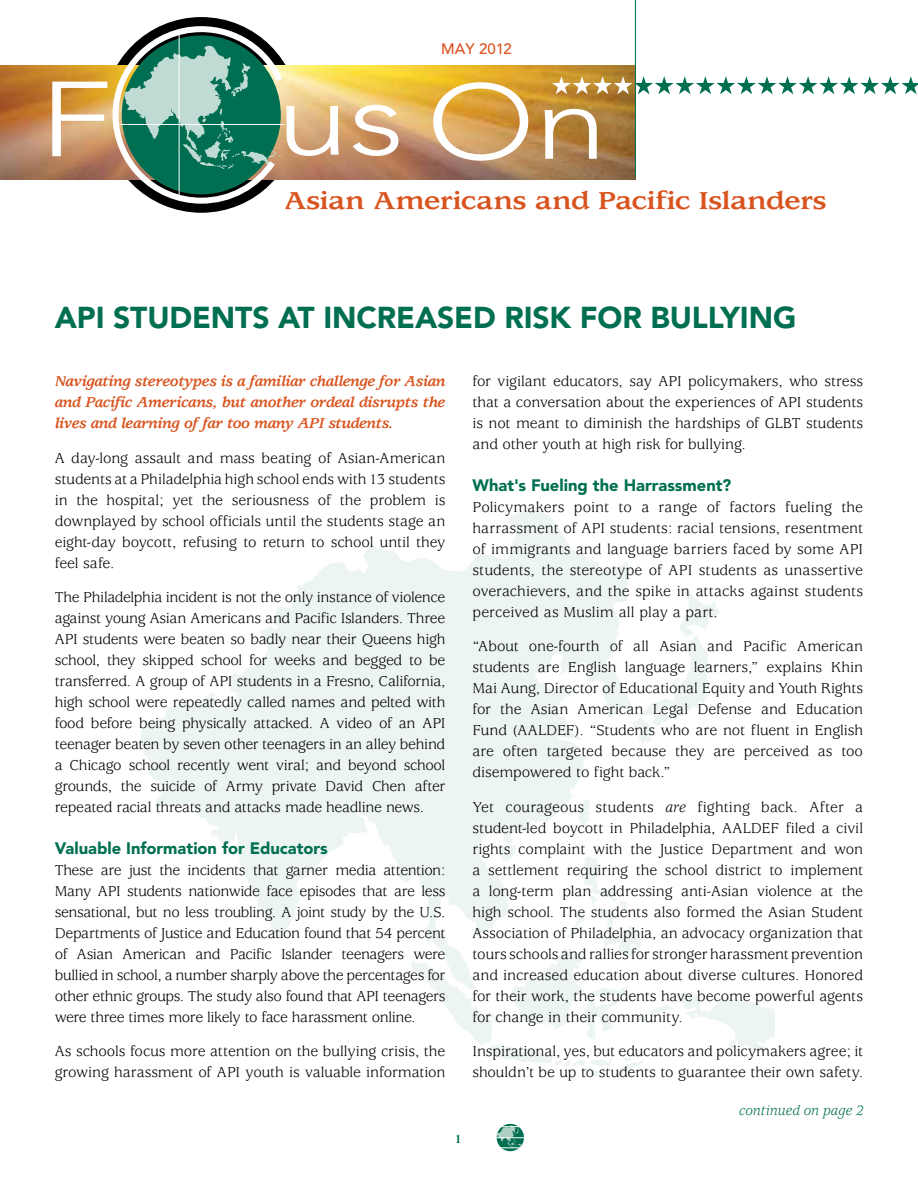
<style>
.page{position:relative;width:918px;height:1188px;background:#fff}
.page>*{position:absolute;margin:0;border:0;box-sizing:border-box;transform-origin:0 0}
.t1{font:900 30px "Avenir";letter-spacing:-.005em;color:#006f51}
.t2{font:700 27px "Usherwood";letter-spacing:-.03em;color:#d9531e;scale:1.23 1}
.t3{font:900 16.5px "Avenir";color:#006f51}
.t4{font:15.75px/21px "Usherwood";letter-spacing:-.01em;color:#000;text-align:justify}
.t5{font:italic 700 15.75px/21px "Usherwood";letter-spacing:-.025em;color:#d9531e;text-align:justify;scale:1.04 1}
.t6{font:italic 15px "Usherwood";color:#006f51}
.t7{font:500 15px "Avenir";color:#d9531e}
.t8{font:700 13.5px "Usherwood";color:#006f51}
.s1{font-style:italic}
</style>
<div class="page">
<svg style="left:436px;top:927px;width:339px;height:149px"></svg>
<svg style="left:141px;top:510px;width:490px;height:480px;fill:#edf5f3"></svg>
<svg style="left:579px;top:799px;width:12px;height:34px"></svg>
<svg style="left:633px;top:591px;width:87px;height:153px"></svg>
<svg style="left:497px;top:1124px;width:27px;height:27px"></svg>
<svg style="left:496px;top:1125px;width:28px;height:23px"></svg>
<img style="left:0;top:65px;width:635px;height:114px">
<svg style="left:552px;top:76px;width:366px;height:18px"></svg>
<svg style="left:433px;top:82px;width:95px;height:79px"></svg>
<svg style="left:545px;top:109px;width:52px;height:50px"></svg>
<svg style="left:353px;top:105px;width:45px;height:51px"></svg>
<svg style="left:52px;top:23px;width:287px;height:184px"></svg>
<hr style="left:179px;top:30px;width:1px;height:169px;background:#fff">
<hr style="left:116px;top:124px;width:168px;height:1px;background:#fff">
<hr style="left:635px;top:0;width:1px;height:177px;background:#006f51">
<p class="t7" style="left:441px;top:41px;width:72px">May 2012</p>
<h2 class="t2" style="left:284px;top:186px;width:442px">Asian Americans and Pacific Islanders</h2>
<h1 class="t1" style="left:55px;top:300px;width:743px">API Students at Increased Risk for Bullying</h1>
<p class="t5" style="left:55px;top:372px;width:377px">Navigating stereotypes is a familiar challenge for Asian and Pacific Americans, but another ordeal disrupts the lives and learning of far too many API students.</p>
<p class="t4" style="left:55px;top:448px;width:392px">A day-long assault and mass beating of Asian-American students at a Philadelphia high school ends with 13 students in the hospital; yet the seriousness of the problem is downplayed by school officials until the students stage an eight-day boycott, refusing to return to school until they feel safe.</p>
<p class="t4" style="left:55px;top:588px;width:392px">The Philadelphia incident is not the only instance of violence against young Asian Americans and Pacific Islanders. Three API students were beaten so badly near their Queens high school, they skipped school for weeks and begged to be transferred. A group of API students in a Fresno, California, high school were repeatedly called names and pelted with food before being physically attacked. A video of an API teenager beaten by seven other teenagers in an alley behind a Chicago school recently went viral; and beyond school grounds, the suicide of Army private David Chen after repeated racial threats and attacks made headline news.</p>
<p class="t3" style="left:55px;top:838px;width:275px">Valuable Information for Educators</p>
<p class="t4" style="left:55px;top:860px;width:392px">These are just the incidents that garner media attention:<br>Many API students nationwide face episodes that are less sensational, but no less troubling. A joint study by the U.S.<br>Departments of Justice and Education found that 54 percent of Asian American and Pacific Islander teenagers were bullied in school, a number sharply above the percentages for other ethnic groups. The study also found that API teenagers were three times more likely to face harassment online.</p>
<p class="t4" style="left:55px;top:1041px;width:392px">As schools focus more attention on the bullying crisis, the growing harassment of API youth is valuable information</p>
<p class="t8" style="left:455px;top:1132px;width:9px">1</p>
<p class="t4" style="left:473px;top:372px;width:392px">for vigilant educators, say API policymakers, who stress that a conversation about the experiences of API students is not meant to diminish the hardships of GLBT students and other youth at high risk for bullying.</p>
<p class="t3" style="left:472px;top:475px;width:261px">What's Fueling the Harrassment?</p>
<p class="t4" style="left:472px;top:497px;width:392px">Policymakers point to a range of factors fueling the harrassment of API students: racial tensions, resentment of immigrants and language barriers faced by some API students, the stereotype of API students as unassertive overachievers, and the spike in attacks against students perceived as Muslim all play a part.</p>
<p class="t4" style="left:472px;top:636px;width:392px">“About one-fourth of all Asian and Pacific American students are English language learners,” explains Khin Mai Aung, Director of Educational Equity and Youth Rights for the Asian American Legal Defense and Education Fund (AALDEF). “Students who are not fluent in English are often targeted because they are perceived as too disempowered to fight back.”</p>
<p class="t4" style="left:472px;top:797px;width:392px">Yet courageous students <span class="s1">are</span> fighting back. After a student-led boycott in Philadelphia, AALDEF filed a civil rights complaint with the Justice Department and won a settlement requiring the school district to implement a long-term plan addressing anti-Asian violence at the high school. The students also formed the Asian Student Association of Philadelphia, an advocacy organization that tours schools and rallies for stronger harassment prevention and increased education about diverse cultures. Honored for their work, the students have become powerful agents for change in their community.</p>
<p class="t4" style="left:472px;top:1041px;width:392px">Inspirational, yes, but educators and policymakers agree; it shouldn’t be up to students to guarantee their own safety.</p>
<p class="t6" style="left:739px;top:1102px;width:126px">continued on page 2</p>
</div>
